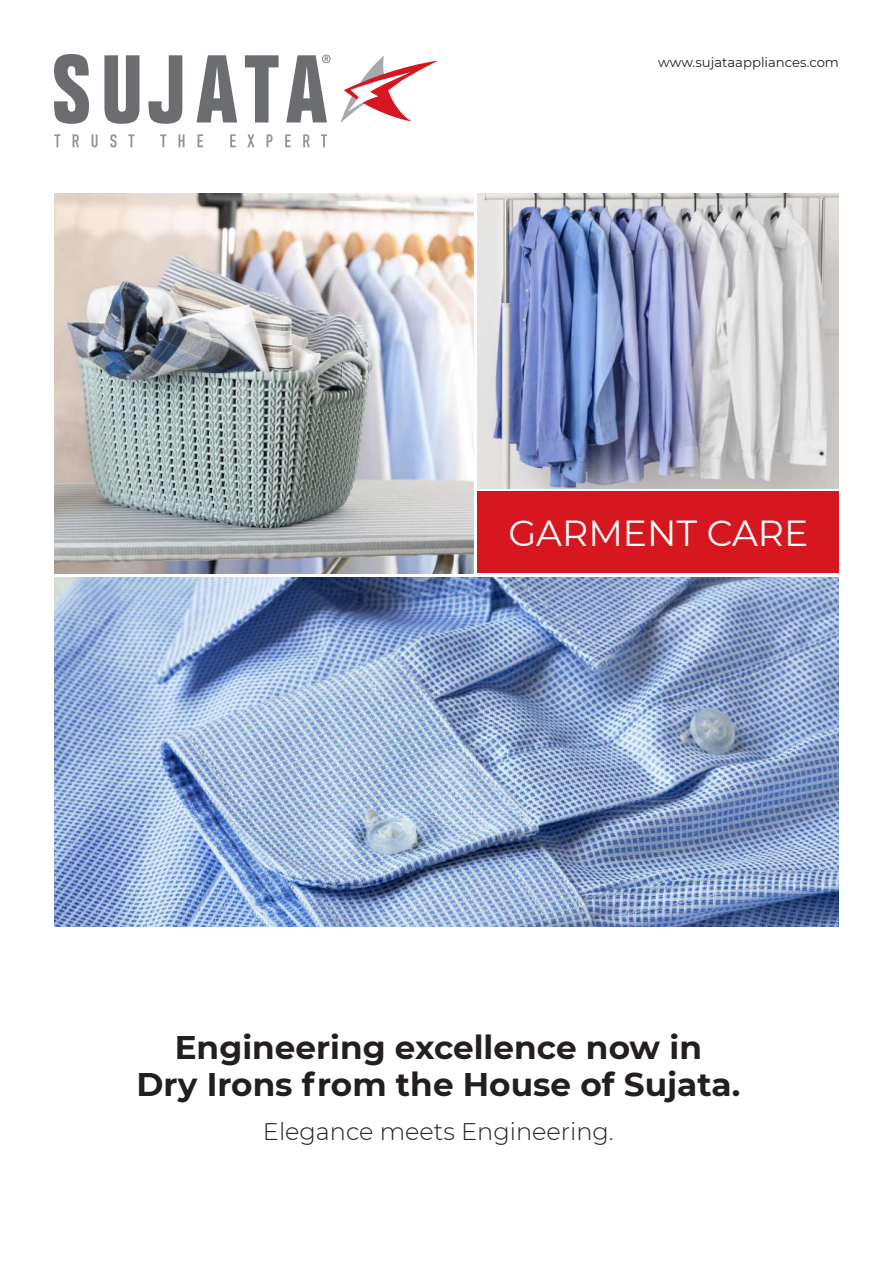
<style>
.page{position:relative;width:893px;height:1263px;background:#fff}
.page>*{position:absolute;margin:0;border:0;box-sizing:border-box;transform-origin:0 0}
.t1{font:36.15px "Montserrat";color:#fff}
.t2{font:700 32.7px/37.2px "Montserrat";color:#231f20;text-align:center}
.t3{font:300 24px "Montserrat";color:#231f20}
.t4{font:13.2px "Montserrat";color:#231f20}
</style>
<div class="page">
<img style="left:478px;top:194px;width:361px;height:294px">
<img style="left:54px;top:577px;width:785px;height:349px">
<div style="left:478px;top:492px;width:361px;height:81px;background:#d7171f"></div>
<svg style="left:341px;top:56px;width:97px;height:67px"></svg>
<svg style="left:54px;top:134px;width:6px;height:13px"></svg>
<svg style="left:73px;top:134px;width:6px;height:13px"></svg>
<svg style="left:92px;top:134px;width:6px;height:13px"></svg>
<svg style="left:110px;top:134px;width:7px;height:13px"></svg>
<svg style="left:128px;top:134px;width:6px;height:13px"></svg>
<svg style="left:160px;top:134px;width:6px;height:13px"></svg>
<svg style="left:178px;top:134px;width:7px;height:13px"></svg>
<svg style="left:198px;top:134px;width:5px;height:13px"></svg>
<svg style="left:230px;top:134px;width:6px;height:13px"></svg>
<svg style="left:247px;top:134px;width:7px;height:13px"></svg>
<svg style="left:267px;top:134px;width:6px;height:13px"></svg>
<svg style="left:285px;top:134px;width:6px;height:13px"></svg>
<svg style="left:303px;top:134px;width:7px;height:13px"></svg>
<svg style="left:321px;top:134px;width:6px;height:13px"></svg>
<svg style="left:54px;top:54px;width:35px;height:70px"></svg>
<svg style="left:104px;top:55px;width:35px;height:69px"></svg>
<svg style="left:148px;top:55px;width:34px;height:69px"></svg>
<svg style="left:197px;top:55px;width:40px;height:67px"></svg>
<svg style="left:245px;top:55px;width:34px;height:67px"></svg>
<svg style="left:286px;top:55px;width:44px;height:67px"></svg>
<img style="left:54px;top:194px;width:420px;height:379px">
<p class="t4" style="left:658px;top:53px;width:182px">www.sujataappliances.com</p>
<p class="t1" style="left:508px;top:508px;width:301px">GARMENT CARE</p>
<p class="t2" style="left:136px;top:1027px;width:605px">Engineering excellence now in<br>Dry Irons from the House of Sujata.</p>
<p class="t3" style="left:263px;top:1115px;width:352px">Elegance meets Engineering.</p>
</div>
